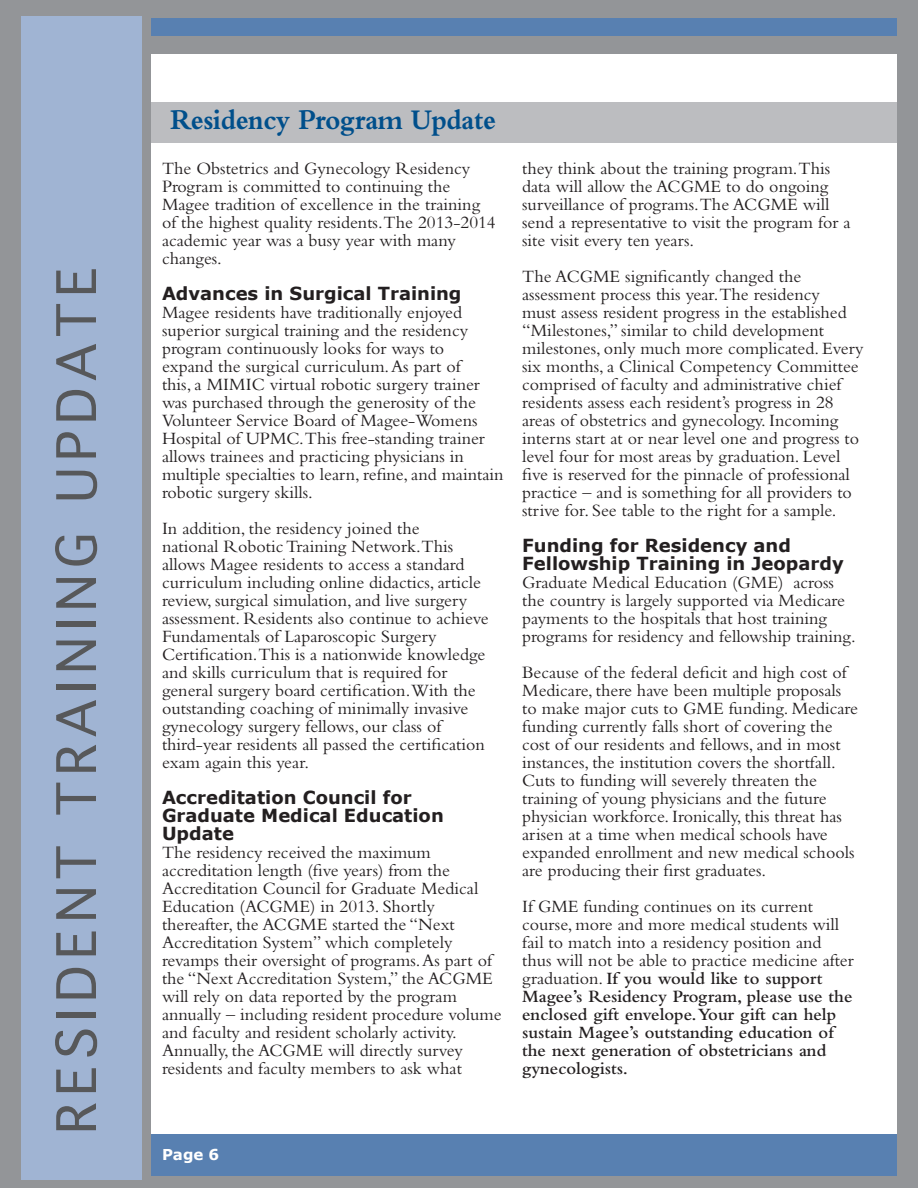
<style>
.page{position:relative;width:918px;height:1188px;background:#939598}
.page>*{position:absolute;margin:0;border:0;box-sizing:border-box;transform-origin:0 0}
.t1{font:52.5px "Geneva CY";letter-spacing:.12em;color:#57585a}
.t2{font:700 29.7px "Bembo Std";letter-spacing:-.015em;color:#004f8b;scale:.91 1}
.t3{font:18px/18px "Bembo Std";color:#231f20}
.t4{font:600 18px/18px "Bembo Std";color:#231f20}
.t5{font:700 18px/18px "Verdana";color:#231f20}
.t6{font:700 15px "Verdana";color:#fff}
.s1{font-weight:400}
</style>
<div class="page">
<div style="left:141px;top:1131px;width:756px;height:44px;background:#5880b1"></div>
<div style="left:141px;top:18px;width:756px;height:17px;background:#5880b1"></div>
<div style="left:141px;top:54px;width:756px;height:1080px;background:#fff"></div>
<div style="left:141px;top:0;width:10px;height:1188px;background:#939598"></div>
<div style="left:21px;top:17px;width:120px;height:1163px;background:#a0b4d3"></div>
<div style="left:151px;top:102px;width:746px;height:40px;background:#bcbdc0"></div>
<h1 class="t1" style="left:44px;top:1134px;width:869px;rotate:-90deg">RESIDENT TRAINING UPDATE</h1>
<h2 class="t2" style="left:171px;top:103px;width:359px">Residency Program Update</h2>
<p class="t3" style="left:162px;top:159px;width:335px">The Obstetrics and Gynecology Residency Program is committed to continuing the Magee tradition of excellence in the training of the highest quality residents.The 2013-2014 academic year was a busy year with many changes.</p>
<p class="t5" style="left:162px;top:284px;width:301px">Advances in Surgical Training</p>
<p class="t3" style="left:162px;top:303px;width:343px">Magee residents have traditionally enjoyed superior surgical training and the residency program continuously looks for ways to<br>expand the surgical curriculum. As part of<br>this, a MIMIC virtual robotic surgery trainer was purchased through the generosity of the Volunteer Service Board of Magee-Womens Hospital of UPMC.This free-standing trainer allows trainees and practicing physicians in multiple specialties to learn, refine, and maintain robotic surgery skills.</p>
<p class="t3" style="left:162px;top:519px;width:328px">In addition, the residency joined the<br>national Robotic Training Network.This allows Magee residents to access a standard curriculum including online didactics, article review, surgical simulation, and live surgery assessment. Residents also continue to achieve Fundamentals of Laparoscopic Surgery Certification.This is a nationwide knowledge and skills curriculum that is required for general surgery board certification.With the outstanding coaching of minimally invasive gynecology surgery fellows, our class of third-year residents all passed the certification exam again this year.</p>
<p class="t5" style="left:162px;top:788px;width:283px">Accreditation Council for<br>Graduate Medical Education<br>Update</p>
<p class="t3" style="left:162px;top:843px;width:341px">The residency received the maximum accreditation length (five years) from the Accreditation Council for Graduate Medical Education (ACGME) in 2013. Shortly thereafter, the ACGME started the “Next Accreditation System” which completely revamps their oversight of programs. As part of the “Next Accreditation System,” the ACGME will rely on data reported by the program annually – including resident procedure volume and faculty and resident scholarly activity.<br>Annually, the ACGME will directly survey residents and faculty members to ask what</p>
<p class="t3" style="left:522px;top:159px;width:330px">they think about the training program.This data will allow the ACGME to do ongoing surveillance of programs.The ACGME will send a representative to visit the program for a site visit every ten years.</p>
<p class="t3" style="left:522px;top:267px;width:343px">The ACGME significantly changed the assessment process this year.The residency<br>must assess resident progress in the established “Milestones,” similar to child development milestones, only much more complicated. Every six months, a Clinical Competency Committee comprised of faculty and administrative chief residents assess each resident’s progress in 28 areas of obstetrics and gynecology. Incoming interns start at or near level one and progress to level four for most areas by graduation. Level five is reserved for the pinnacle of professional practice – and is something for all providers to strive for. See table to the right for a sample.</p>
<p class="t5" style="left:522px;top:536px;width:323px">Funding for Residency and<br>Fellowship Training in Jeopardy</p>
<p class="t3" style="left:522px;top:573px;width:335px">Graduate Medical Education (GME) across the country is largely supported via Medicare payments to the hospitals that host training programs for residency and fellowship training.</p>
<p class="t3" style="left:522px;top:663px;width:337px">Because of the federal deficit and high cost of Medicare, there have been multiple proposals to make major cuts to GME funding. Medicare funding currently falls short of covering the cost of our residents and fellows, and in most instances, the institution covers the shortfall.<br>Cuts to funding will severely threaten the training of young physicians and the future physician workforce. Ironically, this threat has arisen at a time when medical schools have expanded enrollment and new medical schools are producing their first graduates.</p>
<p class="t4" style="left:522px;top:898px;width:333px"><span class="s1">If GME funding continues on its current course, more and more medical students will fail to match into a residency position and thus will not be able to practice medicine after graduation.</span> If you would like to support Magee’s Residency Program, please use the enclosed gift envelope. Your gift can help sustain Magee’s outstanding education of the next generation of obstetricians and gynecologists.</p>
<p class="t6" style="left:162px;top:1144px;width:59px">Page 6</p>
</div>
